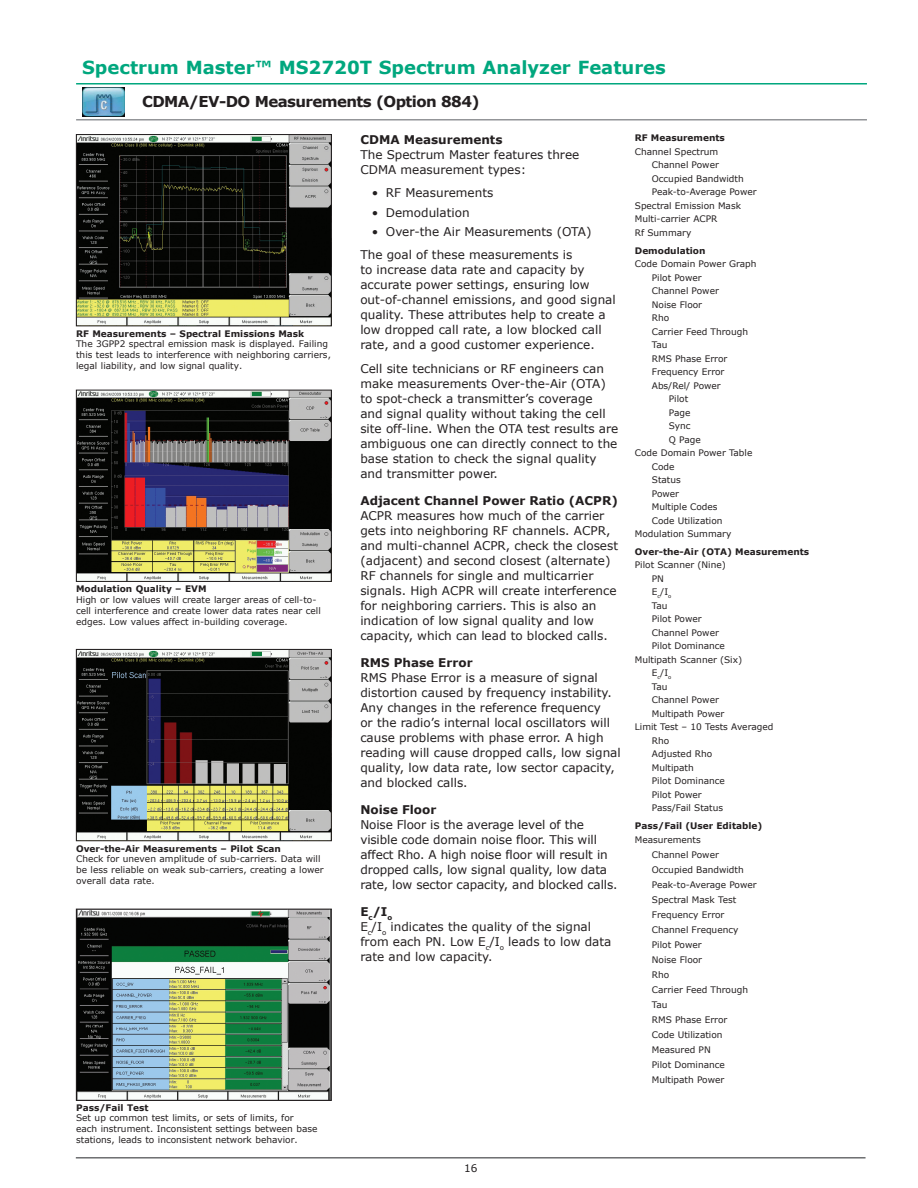
<style>
.page{position:relative;width:918px;height:1188px;background:#fff}
.page>*{position:absolute;margin:0;border:0;box-sizing:border-box;transform-origin:0 0}
.t1{font:700 18px "Verdana";color:#00a77e}
.t2{font:700 15px "Verdana";letter-spacing:-.04em;color:#231f20}
.t3{font:12px/15px "Verdana";color:#231f20}
.t4{font:700 12px "Verdana";color:#231f20}
.t5{font:10.5px "Verdana";color:#231f20}
.t6{font:9px/15px "Verdana";color:#231f20}
.t7{font:700 9px "Verdana";color:#231f20}
.s1{font-weight:700}
</style>
<div class="page">
<hr style="left:76px;top:1157px;width:790px;height:2px;background:#6c6d70">
<hr style="left:76px;top:83px;width:791px;height:2px;background:#00a77e">
<hr style="left:76px;top:119px;width:791px;height:2px;background:#939598">
<img style="left:83px;top:87px;width:42px;height:30px">
<img style="left:78px;top:136px;width:252px;height:188px">
<div style="left:76px;top:134px;width:256px;height:192px;border:1px solid #231f20"></div>
<img style="left:78px;top:392px;width:252px;height:188px">
<div style="left:76px;top:390px;width:256px;height:192px;border:1px solid #231f20"></div>
<img style="left:78px;top:651px;width:252px;height:188px">
<div style="left:76px;top:649px;width:256px;height:192px;border:1px solid #231f20"></div>
<img style="left:78px;top:911px;width:252px;height:188px">
<div style="left:76px;top:909px;width:256px;height:192px;border:1px solid #231f20"></div>
<h1 class="t1" style="left:82px;top:54px;width:585px">Spectrum Master™ MS2720T Spectrum Analyzer Features</h1>
<p class="t2" style="left:142px;top:91px;width:339px">CDMA/EV-DO Measurements (Option 884)</p>
<p class="t7" style="left:635px;top:132px;width:92px">RF Measurements</p>
<p class="t6" style="left:635px;top:144px;width:85px">Channel Spectrum</p>
<p class="t6" style="left:652px;top:158px;width:69px">Channel Power</p>
<p class="t6" style="left:652px;top:171px;width:93px">Occupied Bandwidth</p>
<p class="t6" style="left:652px;top:185px;width:106px">Peak-to-Average Power</p>
<p class="t6" style="left:635px;top:198px;width:108px">Spectral Emission Mask</p>
<p class="t6" style="left:635px;top:212px;width:84px">Multi-carrier ACPR</p>
<p class="t6" style="left:635px;top:225px;width:58px">Rf Summary</p>
<p class="t7" style="left:635px;top:244px;width:72px">Demodulation</p>
<p class="t6" style="left:635px;top:256px;width:123px">Code Domain Power Graph</p>
<p class="t6" style="left:652px;top:270px;width:51px">Pilot Power</p>
<p class="t6" style="left:652px;top:283px;width:69px">Channel Power</p>
<p class="t6" style="left:652px;top:297px;width:52px">Noise Floor</p>
<p class="t6" style="left:652px;top:310px;width:19px">Rho</p>
<p class="t6" style="left:652px;top:324px;width:98px">Carrier Feed Through</p>
<p class="t6" style="left:652px;top:337px;width:17px">Tau</p>
<p class="t6" style="left:652px;top:351px;width:77px">RMS Phase Error</p>
<p class="t6" style="left:652px;top:364px;width:74px">Frequency Error</p>
<p class="t6" style="left:652px;top:378px;width:70px">Abs/Rel/ Power</p>
<p class="t6" style="left:669px;top:391px;width:21px">Pilot</p>
<p class="t6" style="left:669px;top:405px;width:23px">Page</p>
<p class="t6" style="left:669px;top:418px;width:23px">Sync</p>
<p class="t6" style="left:669px;top:432px;width:33px">Q Page</p>
<p class="t6" style="left:635px;top:445px;width:119px">Code Domain Power Table</p>
<p class="t6" style="left:652px;top:459px;width:24px">Code</p>
<p class="t6" style="left:652px;top:472px;width:31px">Status</p>
<p class="t6" style="left:652px;top:486px;width:29px">Power</p>
<p class="t6" style="left:652px;top:499px;width:67px">Multiple Codes</p>
<p class="t6" style="left:652px;top:513px;width:72px">Code Utilization</p>
<p class="t6" style="left:635px;top:526px;width:98px">Modulation Summary</p>
<p class="t7" style="left:635px;top:545px;width:176px">Over-the-Air (OTA) Measurements</p>
<p class="t6" style="left:635px;top:558px;width:92px">Pilot Scanner (Nine)</p>
<p class="t6" style="left:652px;top:571px;width:14px">PN</p>
<p class="t6" style="left:652px;top:585px;width:21px">E<sub>c</sub>/I<sub>o</sub></p>
<p class="t6" style="left:652px;top:598px;width:17px">Tau</p>
<p class="t6" style="left:652px;top:612px;width:51px">Pilot Power</p>
<p class="t6" style="left:652px;top:625px;width:69px">Channel Power</p>
<p class="t6" style="left:652px;top:639px;width:75px">Pilot Dominance</p>
<p class="t6" style="left:635px;top:652px;width:109px">Multipath Scanner (Six)</p>
<p class="t6" style="left:652px;top:666px;width:21px">E<sub>c</sub>/I<sub>o</sub></p>
<p class="t6" style="left:652px;top:679px;width:17px">Tau</p>
<p class="t6" style="left:652px;top:693px;width:69px">Channel Power</p>
<p class="t6" style="left:652px;top:706px;width:74px">Multipath Power</p>
<p class="t6" style="left:635px;top:720px;width:140px">Limit Test – 10 Tests Averaged</p>
<p class="t6" style="left:652px;top:733px;width:19px">Rho</p>
<p class="t6" style="left:652px;top:747px;width:62px">Adjusted Rho</p>
<p class="t6" style="left:652px;top:760px;width:44px">Multipath</p>
<p class="t6" style="left:652px;top:774px;width:75px">Pilot Dominance</p>
<p class="t6" style="left:652px;top:787px;width:51px">Pilot Power</p>
<p class="t6" style="left:652px;top:801px;width:73px">Pass/Fail Status</p>
<p class="t7" style="left:635px;top:820px;width:129px">Pass/Fail (User Editable)</p>
<p class="t6" style="left:652px;top:832px;width:106px;text-indent:-17px">Measurements<br>Channel Power<br>Occupied Bandwidth<br>Peak-to-Average Power<br>Spectral Mask Test<br>Frequency Error<br>Channel Frequency<br>Pilot Power<br>Noise Floor<br>Rho<br>Carrier Feed Through<br>Tau<br>RMS Phase Error<br>Code Utilization<br>Measured PN<br>Pilot Dominance<br>Multipath Power</p>
<p class="t4" style="left:360px;top:131px;width:144px">CDMA Measurements</p>
<p class="t3" style="left:360px;top:147px;width:221px">The Spectrum Master features three<br>CDMA measurement types:</p>
<p class="t3" style="left:372px;top:185px;width:123px">• RF Measurements</p>
<p class="t3" style="left:372px;top:205px;width:99px">• Demodulation</p>
<p class="t3" style="left:360px;top:220px;width:233px;line-height:23.5px;text-indent:11px">• Over-the Air Measurements (OTA)<br>The goal of these measurements is</p>
<p class="t3" style="left:360px;top:262px;width:257px">to increase data rate and capacity by accurate power settings, ensuring low out-of-channel emissions, and good signal quality. These attributes help to create a low dropped call rate, a low blocked call rate, and a good customer experience.</p>
<p class="t3" style="left:360px;top:361px;width:260px">Cell site technicians or RF engineers can make measurements Over-the-Air (OTA) to spot-check a transmitter’s coverage<br>and signal quality without taking the cell site off-line. When the OTA test results are ambiguous one can directly connect to the base station to check the signal quality and transmitter power.</p>
<p class="t4" style="left:360px;top:492px;width:259px">Adjacent Channel Power Ratio (ACPR)</p>
<p class="t3" style="left:360px;top:508px;width:259px">ACPR measures how much of the carrier gets into neighboring RF channels. ACPR, and multi-channel ACPR, check the closest (adjacent) and second closest (alternate)<br>RF channels for single and multicarrier signals. High ACPR will create interference for neighboring carriers. This is also an indication of low signal quality and low capacity, which can lead to blocked calls.</p>
<p class="t4" style="left:360px;top:654px;width:114px">RMS Phase Error</p>
<p class="t3" style="left:360px;top:670px;width:262px">RMS Phase Error is a measure of signal distortion caused by frequency instability.<br>Any changes in the reference frequency<br>or the radio’s internal local oscillators will cause problems with phase error. A high reading will cause dropped calls, low signal quality, low data rate, low sector capacity, and blocked calls.</p>
<p class="t4" style="left:360px;top:801px;width:78px">Noise Floor</p>
<p class="t3" style="left:360px;top:817px;width:259px">Noise Floor is the average level of the visible code domain noise floor. This will affect Rho. A high noise floor will result in dropped calls, low signal quality, low data rate, low sector capacity, and blocked calls.</p>
<p class="t3" style="left:360px;top:904px;width:253px"><span class="s1">E</span><sub>c</sub><span class="s1">/I</span><sub>o<br></sub>E<sub>c</sub>/I<sub>o</sub> indicates the quality of the signal from each PN. Low E<sub>c</sub>/I<sub>o</sub> leads to low data rate and low capacity.</p>
<p class="t7" style="left:76px;top:327px;width:230px">RF Measurements – Spectral Emissions Mask</p>
<p class="t6" style="left:76px;top:339px;width:256px;line-height:10.8px">The 3GPP2 spectral emission mask is displayed. Failing this test leads to interference with neighboring carriers, legal liability, and low signal quality.</p>
<p class="t7" style="left:76px;top:583px;width:132px">Modulation Quality – EVM</p>
<p class="t6" style="left:76px;top:594px;width:246px;line-height:10.8px">High or low values will create larger areas of cell-to&shy;cell interference and create lower data rates near cell edges. Low values affect in-building coverage.</p>
<p class="t7" style="left:76px;top:842px;width:206px">Over-the-Air Measurements – Pilot Scan</p>
<p class="t6" style="left:76px;top:854px;width:249px;line-height:10.8px">Check for uneven amplitude of sub-carriers. Data will be less reliable on weak sub-carriers, creating a lower overall data rate.</p>
<p class="t7" style="left:76px;top:1101px;width:74px">Pass/Fail Test</p>
<p class="t6" style="left:76px;top:1113px;width:243px;line-height:10.8px">Set up common test limits, or sets of limits, for<br>each instrument. Inconsistent settings between base stations, leads to inconsistent network behavior.</p>
<p class="t5" style="left:464px;top:1161px;width:15px">16</p>
</div>
